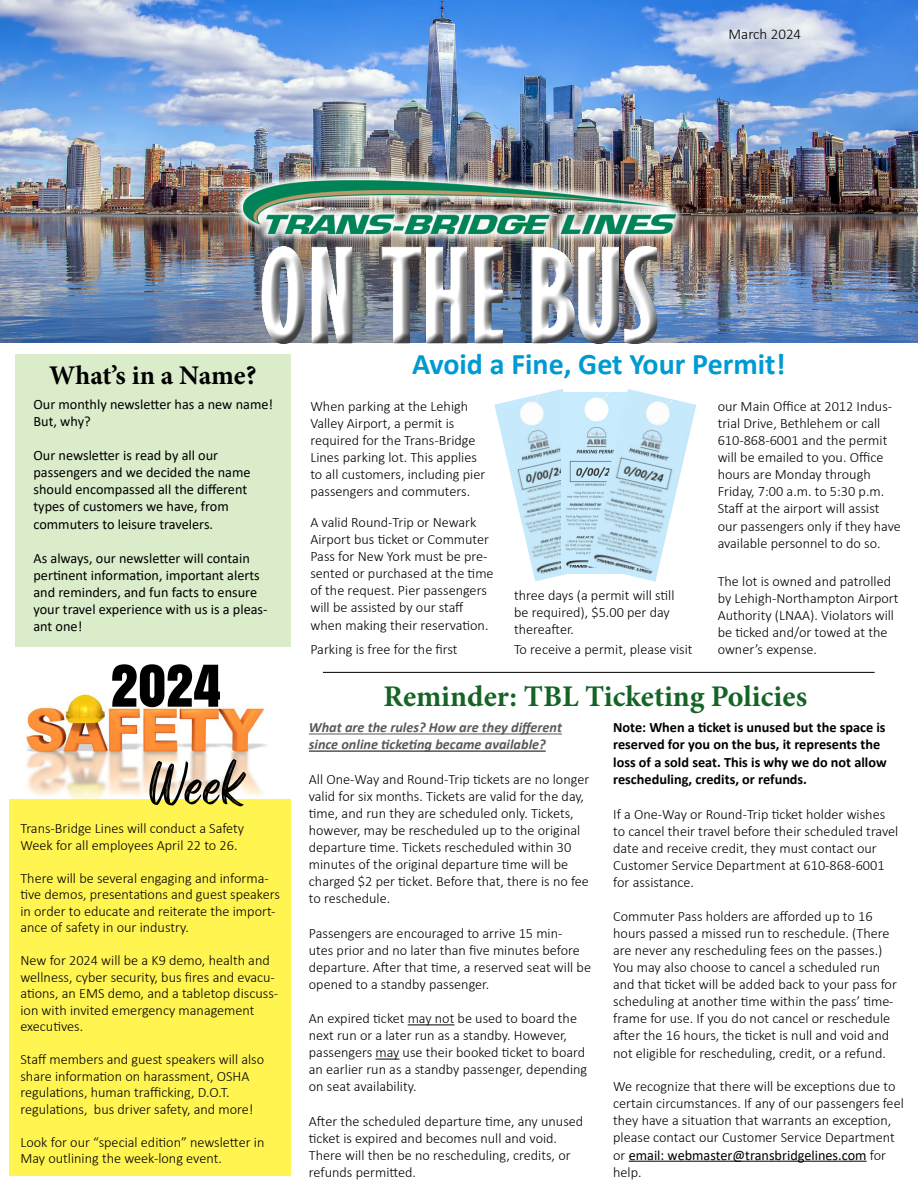
<style>
.page{position:relative;width:918px;height:1188px;background:#fff}
.page>*{position:absolute;margin:0;border:0;box-sizing:border-box;transform-origin:0 0}
.t1{font:700 extra-condensed 120px "Gill Sans";color:#fff;scale:1.25 1}
.t2{font:54px "Anton";color:#000}
.t3{font:54px "Black Bones Personal Use";color:#000}
.t4{font:700 30px "Minion Pro";color:#136425}
.t5{font:700 30px "Calibri";color:#009ad3}
.t6{font:700 27px "Minion Pro";letter-spacing:-.005em;color:#000}
.t7{font:300 15px "Calibri";color:#000}
.t8{font:300 14.25px/17.1px "Calibri";color:#000}
.t9{font:14.25px/17.1px "Calibri";color:#000}
.t10{font:700 14.25px/17.1px "Calibri";color:#000}
.t11{font:italic 700 14.25px/17.1px "Calibri";color:#58595b}
.s1{font-weight:400}
</style>
<div class="page">
<img style="left:0;top:0;width:918px;height:343px">
<svg style="left:233px;top:170px;width:452px;height:73px"></svg>
<img style="left:214px;top:173px;width:490px;height:69px">
<div style="left:251px;top:236px;width:414px;height:114px;background:#fff;opacity:.75"></div>
<div style="left:261px;top:240px;width:406px;height:114px;background:#000;opacity:.75"></div>
<div style="left:16px;top:354px;width:275px;height:293px;background:#dbeccb"></div>
<img style="left:25px;top:691px;width:242px;height:108px">
<div style="left:10px;top:799px;width:281px;height:377px;background:#fff450"></div>
<hr style="left:323px;top:672px;width:552px;height:1px;background:#000">
<hr style="left:309px;top:734px;width:253px;height:1px;background:#58595b">
<hr style="left:309px;top:751px;width:237px;height:1px;background:#000">
<hr style="left:408px;top:1025px;width:46px;height:1px;background:#000">
<svg style="left:375px;top:1059px;width:24px;height:1px"></svg>
<hr style="left:629px;top:1161px;width:238px;height:1px;background:#000">
<img style="left:494px;top:389px;width:73px;height:192px">
<img style="left:561px;top:392px;width:26px;height:182px">
<img style="left:587px;top:389px;width:109px;height:193px">
<p class="t7" style="left:729px;top:25px;width:74px">March 2024</p>
<h1 class="t1" style="left:259px;top:223px;width:321px">ON THE BUS</h1>
<h3 class="t6" style="left:49px;top:356px;width:209px">What’s in a Name?</h3>
<p class="t9" style="left:33px;top:395px;width:241px">Our monthly newsletter has a new name!<br>But, why?</p>
<p class="t9" style="left:33px;top:447px;width:219px">Our newsletter is read by all our passengers and we decided the name should encompassed all the different types of customers we have, from commuters to leisure travelers.</p>
<p class="t9" style="left:33px;top:549px;width:236px">As always, our newsletter will contain pertinent information, important alerts and reminders, and fun facts to ensure your travel experience with us is a pleas&shy;ant one!</p>
<h2 class="t2" style="left:111px;top:643px;width:112px">2024</h2>
<h2 class="t3" style="left:150px;top:747px;width:95px">Week</h2>
<p class="t8" style="left:20px;top:820px;width:225px;line-height:16.5px">Trans-Bridge Lines will conduct a Safety<br>Week for all employees April 22 to 26.</p>
<p class="t8" style="left:20px;top:870px;width:261px;line-height:16.5px">There will be several engaging and informa&shy;tive demos, presentations and guest speakers in order to educate and reiterate the import&shy;ance of safety in our industry.</p>
<p class="t8" style="left:20px;top:952px;width:259px;line-height:16.5px">New for 2024 will be a K9 demo, health and wellness, cyber security, bus fires and evacu&shy;ations, an EMS demo, and a tabletop discuss&shy;ion with invited emergency management executives.</p>
<p class="t8" style="left:20px;top:1051px;width:245px;line-height:16.5px">Staff members and guest speakers will also share information on harassment, OSHA regulations, human trafficking, D.O.T. regulations, bus driver safety, and more!</p>
<p class="t8" style="left:20px;top:1134px;width:245px;line-height:16.5px">Look for our “special edition” newsletter in<br>May outlining the week-long event.</p>
<h3 class="t5" style="left:412px;top:343px;width:375px">Avoid a Fine, Get Your Permit!</h3>
<p class="t8" style="left:310px;top:397px;width:176px">When parking at the Lehigh<br>Valley Airport, a permit is required for the Trans-Bridge<br>Lines parking lot. This applies to all customers, including pier passengers and commuters.</p>
<p class="t8" style="left:310px;top:514px;width:185px">A valid Round-Trip or Newark<br>Airport bus ticket or Commuter<br>Pass for New York must be pre&shy;sented or purchased at the time of the request. Pier passengers will be assisted by our staff when making their reservation.</p>
<p class="t8" style="left:310px;top:640px;width:149px">Parking is free for the first</p>
<p class="t8" style="left:514px;top:586px;width:162px">three days (a permit will still be required), $5.00 per day thereafter.</p>
<p class="t8" style="left:514px;top:640px;width:180px">To receive a permit, please visit</p>
<p class="t8" style="left:718px;top:397px;width:185px">our Main Office at 2012 Indus&shy;trial Drive, Bethlehem or call<br>610-868-6001 and the permit will be emailed to you. Office hours are Monday through<br>Friday, 7:00 a.m. to 5:30 p.m.<br>Staff at the airport will assist our passengers only if they have available personnel to do so.</p>
<p class="t8" style="left:718px;top:572px;width:182px">The lot is owned and patrolled by Lehigh-Northampton Airport<br>Authority (LNAA). Violators will be ticked and/or towed at the owner’s expense.</p>
<h3 class="t4" style="left:383px;top:675px;width:425px">Reminder: TBL Ticketing Policies</h3>
<p class="t11" style="left:309px;top:719px;width:255px">What are the rules? How are they different since online ticketing became available?</p>
<p class="t8" style="left:309px;top:770px;width:282px">All One-Way and Round-Trip tickets are no longer valid for six months. Tickets are valid for the day, time, and run they are scheduled only. Tickets, however, may be rescheduled up to the original departure time. Tickets rescheduled within 30 minutes of the original departure time will be charged $2 per ticket. Before that, there is no fee to reschedule.</p>
<p class="t8" style="left:309px;top:924px;width:284px">Passengers are encouraged to arrive 15 min-<br>utes prior and no later than five minutes before departure. After that time, a reserved seat will be opened to a standby passenger.</p>
<p class="t8" style="left:309px;top:1010px;width:280px">An expired ticket may not be used to board the next run or a later run as a standby. However, passengers may use their booked ticket to board an earlier run as a standby passenger, depending on seat availability.</p>
<p class="t8" style="left:309px;top:1112px;width:276px">After the scheduled departure time, any unused ticket is expired and becomes null and void.<br>There will then be no rescheduling, credits, or refunds permitted.</p>
<p class="t10" style="left:613px;top:719px;width:275px">Note: When a ticket is unused but the space is reserved for you on the bus, it represents the loss of a sold seat. This is why we do not allow rescheduling, credits, or refunds.</p>
<p class="t8" style="left:613px;top:805px;width:287px">If a One-Way or Round-Trip ticket holder wishes to cancel their travel before their scheduled travel date and receive credit, they must contact our Customer Service Department at 610-868-6001 for assistance.</p>
<p class="t8" style="left:613px;top:907px;width:285px">Commuter Pass holders are afforded up to 16 hours passed a missed run to reschedule. (There are never any rescheduling fees on the passes.)<br>You may also choose to cancel a scheduled run and that ticket will be added back to your pass for scheduling at another time within the pass’ time&shy;frame for use. If you do not cancel or reschedule after the 16 hours, the ticket is null and void and not eligible for rescheduling, credit, or a refund.</p>
<p class="t8" style="left:613px;top:1078px;width:292px">We recognize that there will be exceptions due to certain circumstances. If any of our passengers feel they have a situation that warrants an exception, please contact our Customer Service Department or <span class="s1">email: webmaster@transbridgelines.com</span> for help.</p>
</div>
